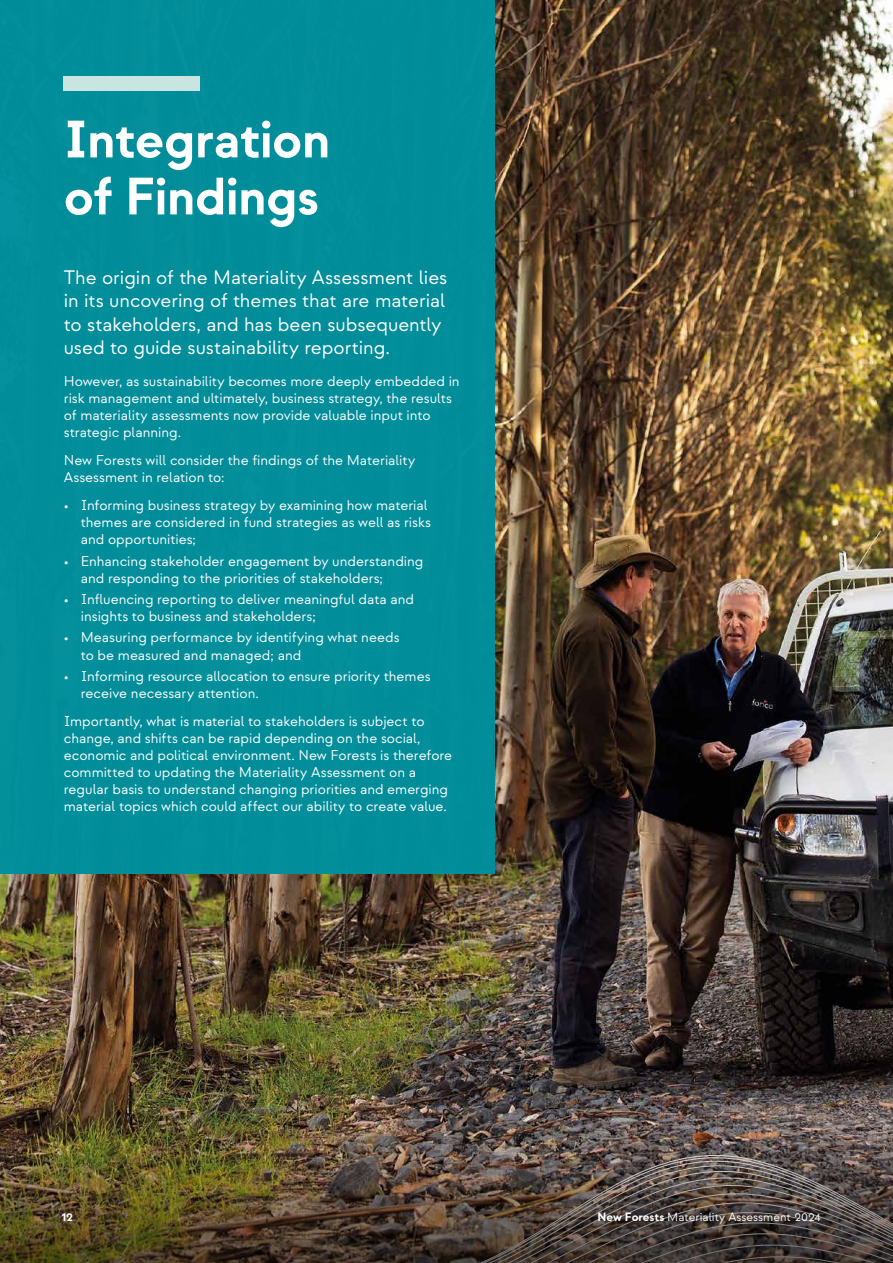
<style>
.page{position:relative;width:893px;height:1263px;background:#fff}
.page>*{position:absolute;margin:0;border:0;box-sizing:border-box;transform-origin:0 0}
.t1{font:700 52.5px/57px "Strawford";letter-spacing:-.005em;color:#fff}
.t2{font:19.5px/23.4px "Strawford";letter-spacing:-.005em;color:#fff}
.t3{font:14.25px/17.1px "Strawford";letter-spacing:-.005em;color:#fff}
.t4{font:12px "Strawford";color:#fff}
.t5{font:700 12px "Strawford";color:#fff}
.s1{font-weight:700}
</style>
<div class="page">
<img style="left:0;top:0;width:893px;height:1069px">
<img style="left:0;top:1069px;width:893px;height:194px">
<div style="left:0;top:0;width:495px;height:874px;background:#008f9d"></div>
<div style="left:64px;top:76px;width:136px;height:15px;background:#c8e5e0"></div>
<h1 class="t1" style="left:64px;top:112px;width:268px">Integration of Findings</h1>
<h2 class="t2" style="left:64px;top:266px;width:385px">The origin of the Materiality Assessment lies in its uncovering of themes that are material to stakeholders, and has been subsequently used to guide sustainability reporting.</h2>
<p class="t3" style="left:64px;top:373px;width:397px">However, as sustainability becomes more deeply embedded in risk management and ultimately, business strategy, the results of materiality assessments now provide valuable input into strategic planning.</p>
<p class="t3" style="left:64px;top:452px;width:353px">New Forests will consider the findings of the Materiality<br>Assessment in relation to:</p>
<p class="t3" style="left:81px;top:497px;width:352px;text-indent:-17px">• Informing business strategy by examining how material themes are considered in fund strategies as well as risks and opportunities;</p>
<p class="t3" style="left:81px;top:552px;width:344px;text-indent:-17px">• Enhancing stakeholder engagement by understanding and responding to the priorities of stakeholders;</p>
<p class="t3" style="left:81px;top:591px;width:335px;text-indent:-17px">• Influencing reporting to deliver meaningful data and insights to business and stakeholders;</p>
<p class="t3" style="left:81px;top:629px;width:320px;text-indent:-17px">• Measuring performance by identifying what needs to be measured and managed; and</p>
<p class="t3" style="left:81px;top:668px;width:351px;text-indent:-17px">• Informing resource allocation to ensure priority themes receive necessary attention.</p>
<p class="t3" style="left:64px;top:713px;width:390px">Importantly, what is material to stakeholders is subject to change, and shifts can be rapid depending on the social, economic and political environment. New Forests is therefore committed to updating the Materiality Assessment on a regular basis to understand changing priorities and emerging material topics which could affect our ability to create value.</p>
<p class="t5" style="left:62px;top:1209px;width:13px">12</p>
<p class="t4" style="left:597px;top:1209px;width:225px"><span class="s1">New Forests</span> Materiality Assessment 2024</p>
</div>
